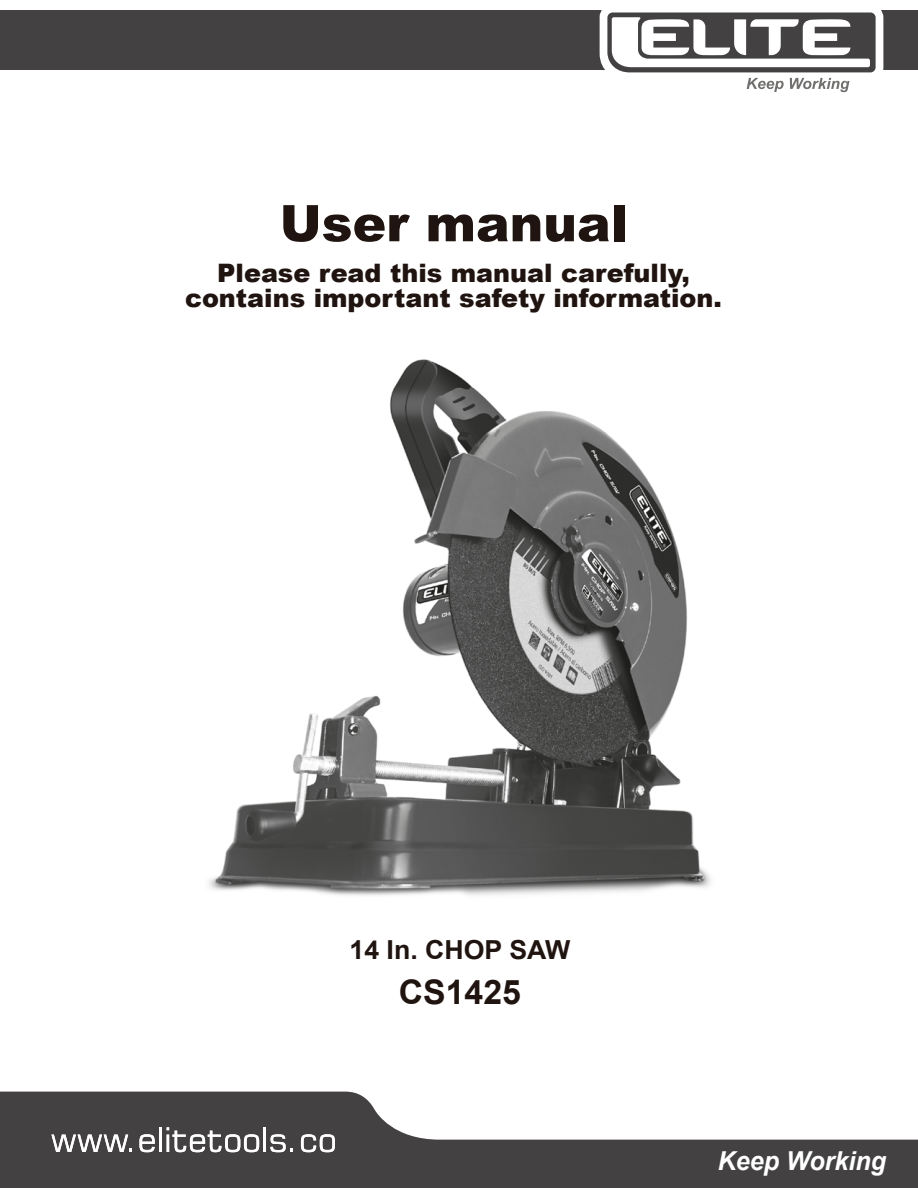
<style>
.page{position:relative;width:918px;height:1188px;background:#fff}
.page>*{position:absolute;margin:0;border:0;box-sizing:border-box;transform-origin:0 0}
.t1{font:900 50.55px "Arial";color:#201410}
.t2{font:700 33.9px "Arial";color:#201410}
.t3{font:700 26.25px "Arial";color:#201410}
.t4{font:italic 700 26.1px "Arial";color:#fff;scale:.96 1}
.t5{font:900 25.5px/25.5px "Arial";color:#201410;text-align:center}
</style>
<div class="page">
<svg style="left:0;top:1092px;width:918px;height:96px;fill:#434141"></svg>
<svg style="left:51px;top:1135px;width:80px;height:17px"></svg>
<svg style="left:139px;top:1134px;width:16px;height:18px"></svg>
<hr style="left:159px;top:1127px;width:3px;height:25px;background:#fff">
<svg style="left:167px;top:1127px;width:92px;height:25px"></svg>
<hr style="left:263px;top:1127px;width:3px;height:25px;background:#fff">
<svg style="left:270px;top:1134px;width:23px;height:18px"></svg>
<svg style="left:301px;top:1134px;width:34px;height:18px"></svg>
<div style="left:0;top:11px;width:918px;height:59px;background:#434141"></div>
<svg style="left:595px;top:10px;width:293px;height:82px"></svg>
<img style="left:209px;top:359px;width:502px;height:537px">
<h1 class="t1" style="left:280px;top:187px;width:349px">User manual</h1>
<p class="t5" style="left:185px;top:259px;width:538px">Please read this manual carefully, contains important safety information.</p>
<p class="t3" style="left:349px;top:931px;width:222px">14 In. CHOP SAW</p>
<h2 class="t2" style="left:399px;top:968px;width:124px">CS1425</h2>
<p class="t4" style="left:718px;top:1143px;width:177px">Keep Working</p>
</div>
